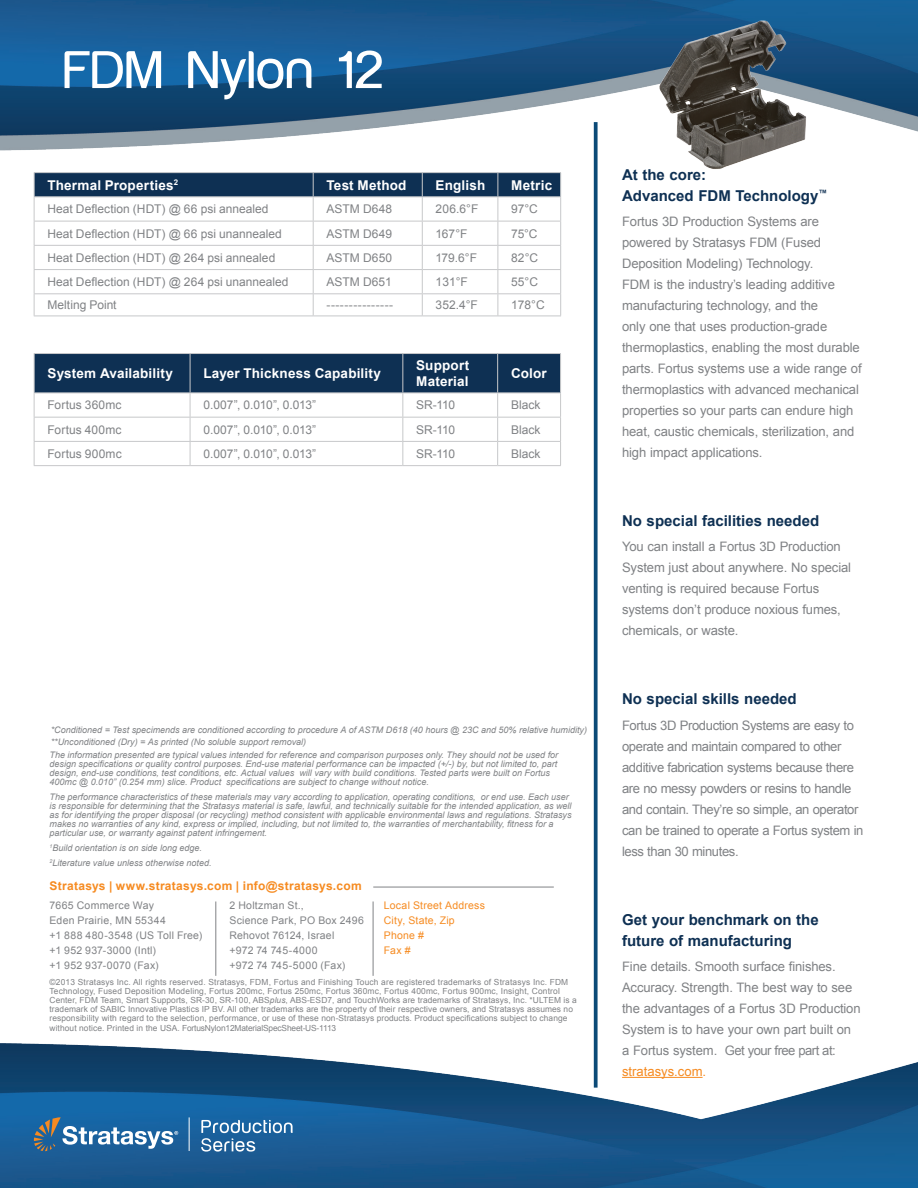
<style>
.page{position:relative;width:918px;height:1188px;background:#fff}
.page>*{position:absolute;margin:0;border:0;box-sizing:border-box;transform-origin:0 0}
.t1{font:54.75px "Harabara Normal";letter-spacing:-.05em;color:#fff}
.t2{font:700 15px/21px "Arial";color:#0e3053}
.t3{font:700 13.5px/16.2px "Arial";letter-spacing:.015em;color:#fff}
.t4{font:13.05px/21px "Arial";letter-spacing:-.01em;color:#808285}
.t5{font:13.05px/21px "Arial";letter-spacing:-.03em;color:#808285}
.t6{font:13.05px "Arial";color:#f68b21}
.t7{font:12px "Arial";color:#808285}
.t8{font:12px "Arial";letter-spacing:-.02em;color:#808285}
.t9{font:700 12px "Arial";letter-spacing:.025em;color:#f68b21}
.t10{font:10.5px/15px "Arial";letter-spacing:.02em;color:#808285}
.t11{font:10.5px/15px "Arial";letter-spacing:.02em;color:#f68b21}
.t12{font:italic 9px/9px "Arial";color:#808285}
.t13{font:8.4px/9px "Arial";letter-spacing:.01em;color:#808285}
.t14{font:8.4px "Arial";letter-spacing:-.02em;color:#808285}
.s1{font-style:italic}
</style>
<div class="page">
<img style="left:0;top:0;width:918px;height:1188px">
<svg style="left:201px;top:1120px;width:92px;height:32px;background:#4b81af"></svg>
<hr style="left:189px;top:1117px;width:1px;height:34px;background:#fff">
<svg style="left:34px;top:1117px;width:144px;height:34px;background:#4d80aa"></svg>
<hr style="left:622px;top:1077px;width:81px;height:1px;background:#f68b21">
<svg style="left:594px;top:122px;width:4px;height:966px;background:#265e86"></svg>
<hr style="left:373px;top:887px;width:181px;height:1px;background:#808285">
<hr style="left:216px;top:902px;width:1px;height:74px;background:#808285">
<hr style="left:373px;top:902px;width:1px;height:74px;background:#808285">
<hr style="left:34px;top:172px;width:279px;height:1px;background:#c7c8ca">
<hr style="left:313px;top:172px;width:109px;height:1px;background:#c7c8ca">
<hr style="left:422px;top:172px;width:76px;height:1px;background:#c7c8ca">
<hr style="left:498px;top:172px;width:63px;height:1px;background:#c7c8ca">
<svg style="left:34px;top:173px;width:527px;height:143px"></svg>
<hr style="left:34px;top:316px;width:279px;height:1px;background:#c7c8ca">
<hr style="left:313px;top:316px;width:109px;height:1px;background:#c7c8ca">
<hr style="left:422px;top:316px;width:76px;height:1px;background:#c7c8ca">
<hr style="left:498px;top:316px;width:63px;height:1px;background:#c7c8ca">
<hr style="left:34px;top:353px;width:156px;height:1px;background:#c7c8ca">
<hr style="left:190px;top:353px;width:213px;height:1px;background:#c7c8ca">
<hr style="left:403px;top:353px;width:95px;height:1px;background:#c7c8ca">
<hr style="left:498px;top:353px;width:63px;height:1px;background:#c7c8ca">
<svg style="left:34px;top:354px;width:527px;height:111px"></svg>
<hr style="left:34px;top:465px;width:156px;height:1px;background:#c7c8ca">
<hr style="left:190px;top:465px;width:213px;height:1px;background:#c7c8ca">
<hr style="left:403px;top:465px;width:95px;height:1px;background:#c7c8ca">
<hr style="left:498px;top:465px;width:63px;height:1px;background:#c7c8ca">
<img style="left:651px;top:11px;width:171px;height:166px">
<h1 class="t1" style="left:62px;top:42px;width:325px">FDM Nylon 12</h1>
<h3 class="t3" style="left:47px;top:177px;width:132px">Thermal Properties<sup>2</sup></h3>
<h3 class="t3" style="left:327px;top:177px;width:82px">Test Method</h3>
<h3 class="t3" style="left:436px;top:177px;width:51px">English</h3>
<h3 class="t3" style="left:511px;top:177px;width:42px">Metric</h3>
<h3 class="t7" style="left:47px;top:201px;width:223px">Heat Deflection (HDT) @ 66 psi annealed</h3>
<h3 class="t7" style="left:327px;top:201px;width:67px">ASTM D648</h3>
<h3 class="t7" style="left:436px;top:201px;width:44px">206.6°F</h3>
<h3 class="t7" style="left:511px;top:201px;width:28px">97°C</h3>
<h3 class="t7" style="left:47px;top:226px;width:236px">Heat Deflection (HDT) @ 66 psi unannealed</h3>
<h3 class="t7" style="left:327px;top:226px;width:67px">ASTM D649</h3>
<h3 class="t7" style="left:436px;top:226px;width:33px">167°F</h3>
<h3 class="t7" style="left:511px;top:226px;width:28px">75°C</h3>
<h3 class="t7" style="left:47px;top:250px;width:229px">Heat Deflection (HDT) @ 264 psi annealed</h3>
<h3 class="t7" style="left:327px;top:250px;width:67px">ASTM D650</h3>
<h3 class="t7" style="left:436px;top:250px;width:43px">179.6°F</h3>
<h3 class="t7" style="left:511px;top:250px;width:28px">82°C</h3>
<h3 class="t7" style="left:47px;top:274px;width:243px">Heat Deflection (HDT) @ 264 psi unannealed</h3>
<h3 class="t7" style="left:327px;top:274px;width:67px">ASTM D651</h3>
<h3 class="t7" style="left:436px;top:274px;width:34px">131°F</h3>
<h3 class="t7" style="left:511px;top:274px;width:28px">55°C</h3>
<h3 class="t7" style="left:47px;top:297px;width:71px">Melting Point</h3>
<h3 class="t7" style="left:327px;top:297px;width:68px">---------------</h3>
<h3 class="t7" style="left:436px;top:297px;width:44px">352.4°F</h3>
<h3 class="t7" style="left:511px;top:297px;width:35px">178°C</h3>
<h3 class="t3" style="left:47px;top:366px;width:127px">System Availability</h3>
<h3 class="t3" style="left:203px;top:366px;width:179px">Layer Thickness Capability</h3>
<h3 class="t3" style="left:416px;top:358px;width:55px">Support<br>Material</h3>
<h3 class="t3" style="left:511px;top:366px;width:37px">Color</h3>
<h3 class="t7" style="left:47px;top:397px;width:76px">Fortus 360mc</h3>
<h3 class="t8" style="left:203px;top:397px;width:114px">0.007”, 0.010”, 0.013”</h3>
<h3 class="t7" style="left:416px;top:397px;width:40px">SR-110</h3>
<h3 class="t7" style="left:511px;top:397px;width:31px">Black</h3>
<h3 class="t7" style="left:47px;top:422px;width:76px">Fortus 400mc</h3>
<h3 class="t8" style="left:203px;top:422px;width:114px">0.007”, 0.010”, 0.013”</h3>
<h3 class="t7" style="left:416px;top:422px;width:40px">SR-110</h3>
<h3 class="t7" style="left:511px;top:422px;width:31px">Black</h3>
<h3 class="t7" style="left:47px;top:446px;width:76px">Fortus 900mc</h3>
<h3 class="t8" style="left:203px;top:446px;width:114px">0.007”, 0.010”, 0.013”</h3>
<h3 class="t7" style="left:416px;top:446px;width:40px">SR-110</h3>
<h3 class="t7" style="left:511px;top:446px;width:31px">Black</h3>
<p class="t12" style="left:51px;top:724px;width:538px;line-height:12px">*Conditioned = Test specimends are conditioned according to procedure A of ASTM D618 (40 hours @ 23C and 50% relative humidity) **Unconditioned (Dry) = As printed (No soluble support removal)</p>
<p class="t12" style="left:50px;top:750px;width:510px">The information presented are typical values intended for reference and comparison purposes only. They should not be used for design specifications or quality control purposes. End-use material performance can be impacted (+/-) by, but not limited to, part design, end-use conditions, test conditions, etc. Actual values will vary with build conditions. Tested parts were built on Fortus 400mc @ 0.010” (0.254 mm) slice. Product specifications are subject to change without notice.</p>
<p class="t12" style="left:50px;top:792px;width:524px">The performance characteristics of these materials may vary according to application, operating conditions, or end use. Each user is responsible for determining that the Stratasys material is safe, lawful, and technically suitable for the intended application, as well as for identifying the proper disposal (or recycling) method consistent with applicable environmental laws and regulations. Stratasys makes no warranties of any kind, express or implied, including, but not limited to, the warranties of merchantability, fitness for a particular use, or warranty against patent infringement.</p>
<p class="t12" style="left:50px;top:840px;width:163px;line-height:14.9px"><sup>1</sup>Build orientation is on side long edge.<br><sup>2</sup>Literature value unless otherwise noted.</p>
<h3 class="t9" style="left:50px;top:878px;width:314px">Stratasys | www.stratasys.com | info@stratasys.com</h3>
<p class="t10" style="left:50px;top:898px;width:154px">7665 Commerce Way<br>Eden Prairie, MN 55344<br>+1 888 480-3548 (US Toll Free) +1 952 937-3000 (Intl)<br>+1 952 937-0070 (Fax)</p>
<p class="t10" style="left:229px;top:898px;width:136px">2 Holtzman St.,<br>Science Park, PO Box 2496<br>Rehovot 76124, Israel<br>+972 74 745-4000<br>+972 74 745-5000 (Fax)</p>
<p class="t11" style="left:384px;top:898px;width:103px">Local Street Address<br>City, State, Zip<br>Phone #<br>Fax #</p>
<p class="t13" style="left:50px;top:978px;width:529px">©2013 Stratasys Inc. All rights reserved. Stratasys, FDM, Fortus and Finishing Touch are registered trademarks of Stratasys Inc. FDM Technology, Fused Deposition Modeling, Fortus 200mc, Fortus 250mc, Fortus 360mc, Fortus 400mc, Fortus 900mc, Insight, Control Center, FDM Team, Smart Supports, SR-30, SR-100, ABS<span class="s1">plus</span>, ABS-ESD7, and TouchWorks are trademarks of Stratasys, Inc. *ULTEM is a trademark of SABIC Innovative Plastics IP BV. All other trademarks are the property of their respective owners, and Stratasys assumes no responsibility with regard to the selection, performance, or use of these non-Stratasys products. Product specifications subject to change</p>
<p class="t14" style="left:50px;top:1023px;width:288px">without notice. Printed in the USA. FortusNylon12MaterialSpecSheet-US-1113</p>
<h2 class="t2" style="left:622px;top:164px;width:207px">At the core:<br>Advanced FDM Technology<sup>™</sup></h2>
<p class="t4" style="left:622px;top:211px;width:241px">Fortus 3D Production Systems are powered by Stratasys FDM (Fused Deposition Modeling) Technology.<br>FDM is the industry’s leading additive manufacturing technology, and the<br>only one that uses production-grade thermoplastics, enabling the most durable parts. Fortus systems use a wide range of thermoplastics with advanced mechanical properties so your parts can endure high heat, caustic chemicals, sterilization, and high impact applications.</p>
<h2 class="t2" style="left:622px;top:511px;width:199px">No special facilities needed</h2>
<h3 class="t4" style="left:622px;top:536px;width:231px">You can install a Fortus 3D Production System just about anywhere. No special venting is required because Fortus systems don’t produce noxious fumes, chemicals, or waste.</h3>
<h2 class="t2" style="left:622px;top:689px;width:176px">No special skills needed</h2>
<p class="t5" style="left:622px;top:715px;width:243px">Fortus 3D Production Systems are easy to operate and maintain compared to other additive fabrication systems because there are no messy powders or resins to handle and contain. They’re so simple, an operator can be trained to operate a Fortus system in less than 30 minutes.</p>
<h2 class="t2" style="left:622px;top:909px;width:198px">Get your benchmark on the future of manufacturing</h2>
<h3 class="t4" style="left:622px;top:956px;width:240px">Fine details. Smooth surface finishes.<br>Accuracy. Strength. The best way to see the advantages of a Fortus 3D Production System is to have your own part built on a Fortus system. Get your free part at:</h3>
<h3 class="t6" style="left:622px;top:1063px;width:86px">stratasys.com.</h3>
</div>
